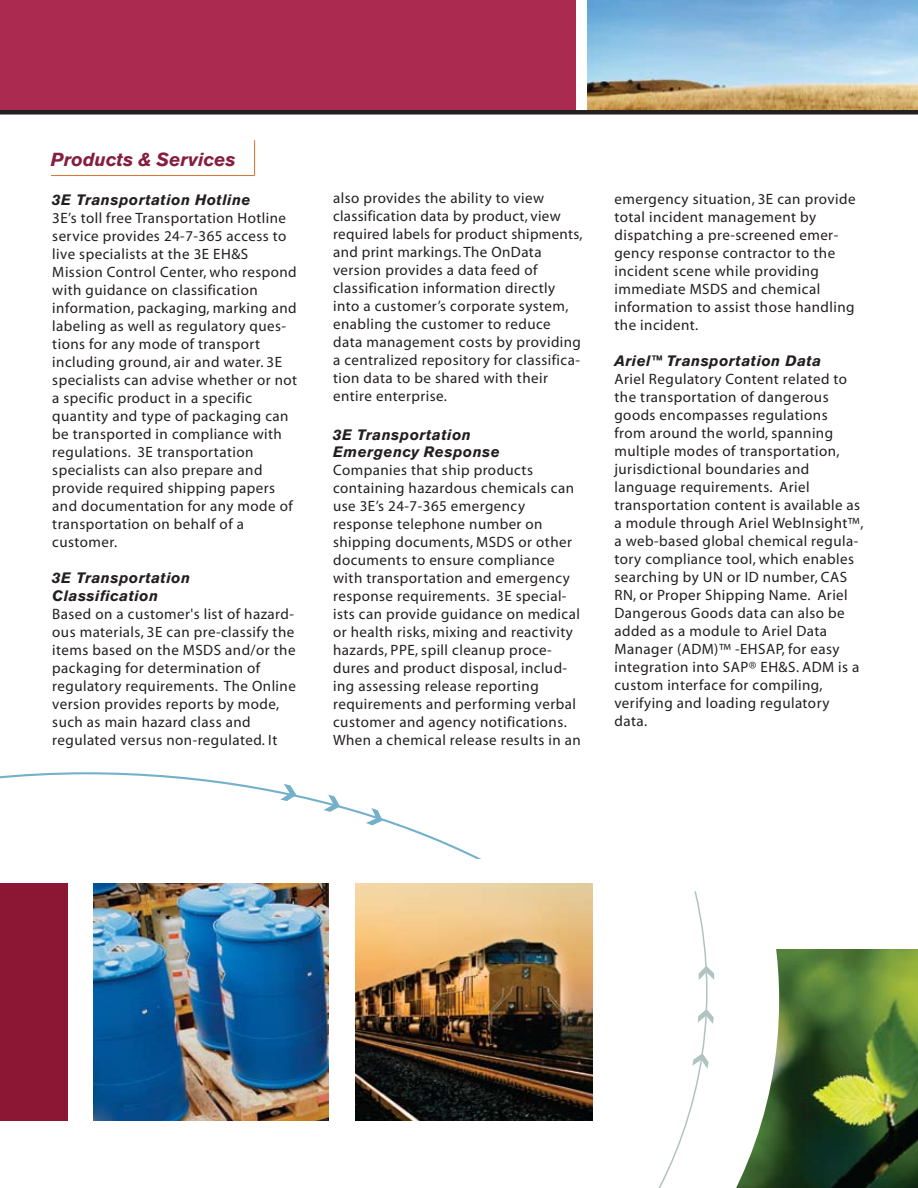
<style>
.page{position:relative;width:918px;height:1188px;background:#fff}
.page>*{position:absolute;margin:0;border:0;box-sizing:border-box;transform-origin:0 0}
.t1{font:italic 700 18.75px "Akzidenz Grotesk BE";color:#851e3f}
.t2{font:15px/18px "Myriad";letter-spacing:.03em;color:#231f20}
.t3{font:italic 700 15px/16.5px "Akzidenz Grotesk BE";letter-spacing:.03em;color:#231f20}
</style>
<div class="page">
<img style="left:588px;top:0;width:330px;height:110px">
<div style="left:0;top:0;width:576px;height:111px;background:#ab2a4f"></div>
<div style="left:0;top:110px;width:918px;height:5px;background:#231f20"></div>
<img style="left:779px;top:949px;width:139px;height:239px">
<svg style="left:355px;top:883px;width:424px;height:305px"></svg>
<hr style="left:254px;top:140px;width:1px;height:36px;background:#d17b42">
<hr style="left:51px;top:175px;width:204px;height:1px;background:#d17b42">
<svg style="left:0;top:772px;width:481px;height:87px"></svg>
<svg style="left:588px;top:890px;width:126px;height:298px"></svg>
<div style="left:0;top:883px;width:68px;height:238px;background:#8c1735"></div>
<img style="left:93px;top:883px;width:236px;height:238px">
<img style="left:355px;top:884px;width:238px;height:237px">
<div style="left:773px;top:920px;width:145px;height:29px;background:#fff"></div>
<p class="t1" style="left:51px;top:148px;width:186px">Products &amp; Services</p>
<p class="t3" style="left:52px;top:192px;width:200px">3E Transportation Hotline</p>
<p class="t2" style="left:52px;top:210px;width:246px">3E’s toll free Transportation Hotline service provides 24-7-365 access to live specialists at the 3E EH&amp;S Mission Control Center, who respond with guidance on classification information, packaging, marking and labeling as well as regulatory ques&shy;tions for any mode of transport including ground, air and water. 3E specialists can advise whether or not a specific product in a specific quantity and type of packaging can be transported in compliance with regulations. 3E transportation specialists can also prepare and provide required shipping papers and documentation for any mode of transportation on behalf of a customer.</p>
<p class="t3" style="left:52px;top:569px;width:139px;line-height:18px">3E Transportation<br>Classification</p>
<p class="t2" style="left:52px;top:606px;width:245px">Based on a customer's list of hazard&shy;ous materials, 3E can pre-classify the items based on the MSDS and/or the packaging for determination of regulatory requirements. The Online version provides reports by mode, such as main hazard class and regulated versus non-regulated. It</p>
<p class="t2" style="left:333px;top:190px;width:251px">also provides the ability to view classification data by product, view required labels for product shipments, and print markings. The OnData version provides a data feed of classification information directly into a customer’s corporate system, enabling the customer to reduce data management costs by providing a centralized repository for classifica&shy;tion data to be shared with their entire enterprise.</p>
<p class="t3" style="left:333px;top:427px;width:168px">3E Transportation<br>Emergency Response</p>
<p class="t2" style="left:333px;top:461px;width:249px">Companies that ship products containing hazardous chemicals can use 3E’s 24-7-365 emergency response telephone number on shipping documents, MSDS or other documents to ensure compliance with transportation and emergency response requirements. 3E special&shy;ists can provide guidance on medical or health risks, mixing and reactivity hazards, PPE, spill cleanup proce&shy;dures and product disposal, includ&shy;ing assessing release reporting requirements and performing verbal customer and agency notifications.<br>When a chemical release results in an</p>
<p class="t2" style="left:614px;top:191px;width:243px">emergency situation, 3E can provide total incident management by dispatching a pre-screened emer&shy;gency response contractor to the incident scene while providing immediate MSDS and chemical information to assist those handling the incident.</p>
<p class="t3" style="left:614px;top:353px;width:208px">Ariel™ Transportation Data</p>
<p class="t2" style="left:614px;top:371px;width:251px">Ariel Regulatory Content related to the transportation of dangerous goods encompasses regulations<br>from around the world, spanning multiple modes of transportation, jurisdictional boundaries and language requirements. Ariel transportation content is available as a module through Ariel WebInsight™, a web-based global chemical regula&shy;tory compliance tool, which enables searching by UN or ID number, CAS<br>RN, or Proper Shipping Name. Ariel<br>Dangerous Goods data can also be added as a module to Ariel Data<br>Manager (ADM)™ -EHSAP, for easy integration into SAP® EH&amp;S. ADM is a custom interface for compiling, verifying and loading regulatory data.</p>
</div>
